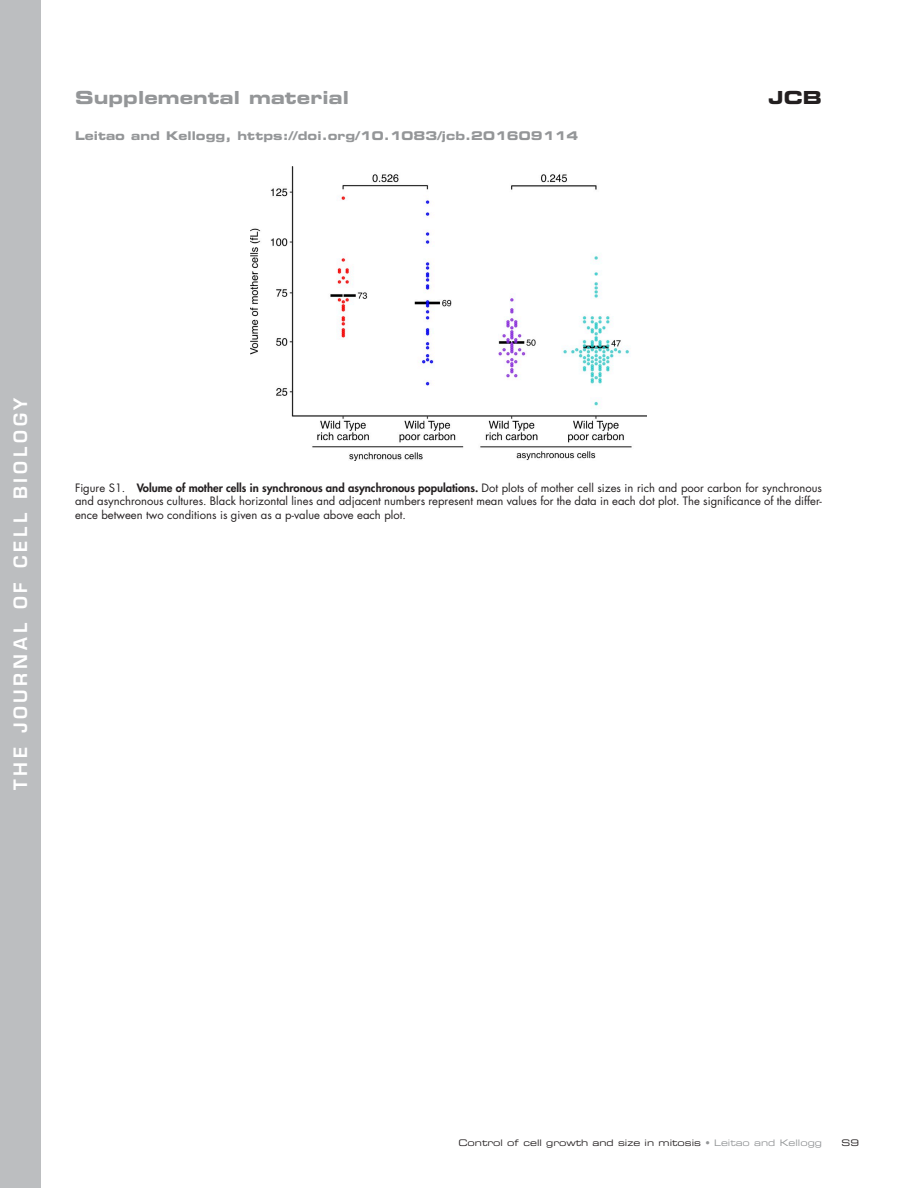
<style>
.page{position:relative;width:918px;height:1188px;background:#fff}
.page>*{position:absolute;margin:0;border:0;box-sizing:border-box;transform-origin:0 0}
.t1{font:600 18px "Eurostile LT Std";letter-spacing:.205em;color:#fff}
.t2{font:18px "Eurostile LT Std Bold Ex 2";letter-spacing:.005em;color:#949698}
.t3{font:18px "Eurostile LT Std Bold Ex 2";color:#231f20}
.t4{font:12px "Eurostile LT Std Bold Ex 2";letter-spacing:.005em;color:#949698}
.t5{font:11.25px/13.5px "Futura Std";color:#231f20;text-align:justify}
.t6{font:9px "Eurostile LT Std Ex 2";color:#231f20}
.s1{font-weight:800}
.s2{color:#949698}
</style>
<div class="page">
<div style="left:0;top:0;width:40px;height:1188px;background:#bcbec0"></div>
<img style="left:250px;top:166px;width:396px;height:294px">
<h1 class="t2" style="left:75px;top:85px;width:275px">Supplemental material</h1>
<p class="t4" style="left:75px;top:127px;width:505px">Leitao and Kellogg, https://doi.org/10.1083/jcb.201609114</p>
<h1 class="t3" style="left:769px;top:84px;width:55px">JCB</h1>
<h1 class="t1" style="left:9px;top:790px;width:395px;rotate:-90deg">THE JOURNAL OF CELL BIOLOGY</h1>
<p class="t5" style="left:75px;top:481px;width:749px">Figure S1. <span class="s1">Volume of mother cells in synchronous and asynchronous populations.</span> Dot plots of mother cell sizes in rich and poor carbon for synchronous and asynchronous cultures. Black horizontal lines and adjacent numbers represent mean values for the data in each dot plot. The significance of the differ&shy;ence between two conditions is given as a p-value above each plot.</p>
<p class="t6" style="left:459px;top:1136px;width:365px">Control of cell growth and size in mitosis <span class="s2">• Leitao and Kellogg</span></p>
<p class="t6" style="left:842px;top:1136px;width:19px">S9</p>
</div>
